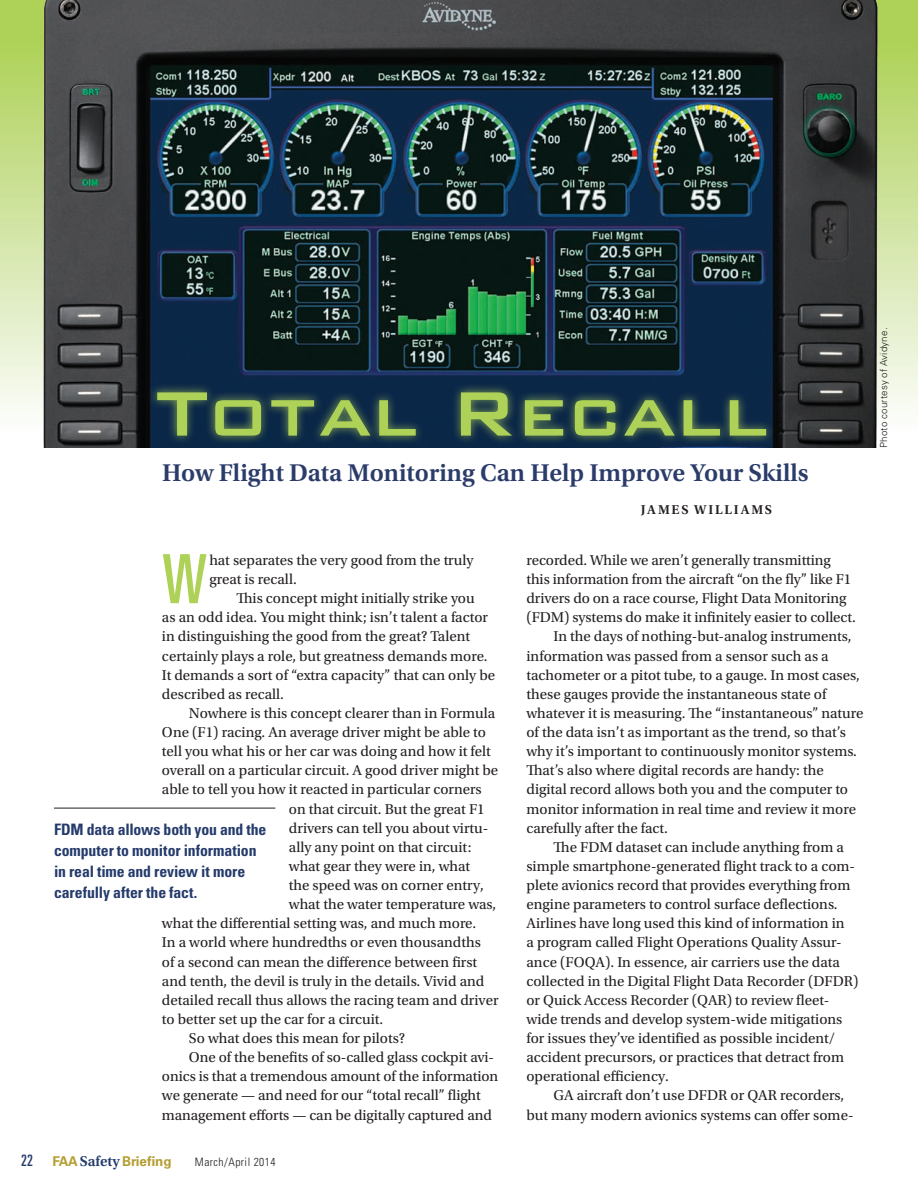
<style>
.page{position:relative;width:918px;height:1188px;background:#fff}
.page>*{position:absolute;margin:0;border:0;box-sizing:border-box;transform-origin:0 0}
.No_Spacing{font:500 83.55px "Bank Gothic";color:#aed257}
.body_drop_cap{font:ultra-condensed 67.95px "Univers LT Std";color:#aed257}
.No_Spacing-2{font:600 25.5px "Utopia Std";color:#2b3c6b}
.call_outs{font:700 condensed 15.75px/21px "Univers LT Std";letter-spacing:-.005em;color:#253b6c}
.body1{font:15px/19px "Utopia Std";color:#231f20}
.body_drop_cap-2{font:15px/19.2px "Utopia Std";color:#231f20}
.t1{font:700 13.5px "Univers LT Std";color:#b49e32}
.byline{font:600 13.5px "Utopia Std";letter-spacing:.135em;color:#231f20}
.t2{font:300 condensed 11.55px "Univers LT Std";letter-spacing:.04em;color:#231f20}
.photo_credit{font:300 9.75px "Univers LT Std";letter-spacing:.015em;color:#231f20}
.s1{font-weight:400;font-stretch:ultra-condensed;font-size:15.75px;color:#253b6c}
.s2{font-family:"Utopia Std";font-weight:600;font-size:15px;color:#253b6c}
</style>
<div class="page">
<div style="left:0;top:0;width:918px;height:448px;background:linear-gradient(to bottom,#a7cd49,#fefeff)"></div>
<img style="left:42px;top:0;width:837px;height:448px">
<div style="left:148px;top:383px;width:628px;height:62px;background:#aed257;opacity:.75"></div>
<hr style="left:54px;top:808px;width:221px;height:1px;background:#231f20">
<p class="No_Spacing" style="left:156px;top:349px;width:614px">Total Recall</p>
<p class="No_Spacing-2" style="left:162px;top:459px;width:648px">How Flight Data Monitoring Can Help Improve Your Skills</p>
<p class="body_drop_cap" style="left:162px;top:540px;width:47px">W</p>
<p class="body_drop_cap-2" style="left:209px;top:551px;width:266px">hat separates the very good from the truly great is recall.</p>
<p class="body1" style="left:162px;top:589px;width:335px;text-indent:74px">This concept might initially strike you<br>as an odd idea. You might think; isn’t talent a factor in distinguishing the good from the great? Talent certainly plays a role, but greatness demands more.<br>It demands a sort of “extra capacity” that can only be described as recall.</p>
<p class="body1" style="left:189px;top:704px;width:308px">Nowhere is this concept clearer than in Formula</p>
<p class="body1" style="left:162px;top:723px;width:326px">One (F1) racing. An average driver might be able to</p>
<p class="body1" style="left:162px;top:742px;width:330px">tell you what his or her car was doing and how it felt</p>
<p class="body1" style="left:162px;top:761px;width:338px">overall on a particular circuit. A good driver might be</p>
<p class="body1" style="left:162px;top:780px;width:321px">able to tell you how it reacted in particular corners</p>
<p class="body1" style="left:289px;top:799px;width:197px">on that circuit. But the great F1</p>
<p class="body1" style="left:289px;top:819px;width:201px">drivers can tell you about virtu-</p>
<p class="body1" style="left:289px;top:838px;width:184px">ally any point on that circuit:</p>
<p class="body1" style="left:289px;top:857px;width:183px">what gear they were in, what</p>
<p class="body1" style="left:289px;top:876px;width:197px">the speed was on corner entry,</p>
<p class="body1" style="left:289px;top:895px;width:209px">what the water temperature was,</p>
<p class="body1" style="left:162px;top:914px;width:316px">what the differential setting was, and much more.</p>
<p class="body1" style="left:162px;top:933px;width:320px">In a world where hundredths or even thousandths</p>
<p class="body1" style="left:162px;top:952px;width:317px">of a second can mean the difference between first</p>
<p class="body1" style="left:162px;top:972px;width:324px">and tenth, the devil is truly in the details. Vivid and</p>
<p class="body1" style="left:162px;top:991px;width:338px">detailed recall thus allows the racing team and driver</p>
<p class="body1" style="left:162px;top:1010px;width:223px">to better set up the car for a circuit.</p>
<p class="body1" style="left:189px;top:1029px;width:218px">So what does this mean for pilots?</p>
<p class="body1" style="left:162px;top:1048px;width:338px;text-indent:27px">One of the benefits of so-called glass cockpit avi&shy;onics is that a tremendous amount of the information we generate — and need for our “total recall” flight management efforts — can be digitally captured and</p>
<p class="call_outs" style="left:54px;top:819px;width:214px">FDM data allows both you and the computer to monitor information in real time and review it more carefully after the fact.</p>
<p class="t1" style="left:21px;top:1153px;width:152px"><span class="s1">22</span> FAA <span class="s2">Safety</span> Briefing</p>
<p class="t2" style="left:195px;top:1155px;width:82px">March/April 2014</p>
<p class="byline" style="left:641px;top:502px;width:133px">JAMES WILLIAMS</p>
<p class="body1" style="left:526px;top:551px;width:331px">recorded. While we aren’t generally transmitting this information from the aircraft “on the fly” like F1 drivers do on a race course, Flight Data Monitoring (FDM) systems do make it infinitely easier to collect.</p>
<p class="body1" style="left:526px;top:627px;width:338px;text-indent:27px">In the days of nothing-but-analog instruments, information was passed from a sensor such as a tachometer or a pitot tube, to a gauge. In most cases, these gauges provide the instantaneous state of whatever it is measuring. The “instantaneous” nature of the data isn’t as important as the trend, so that’s why it’s important to continuously monitor systems.<br>That’s also where digital records are handy: the digital record allows both you and the computer to monitor information in real time and review it more carefully after the fact.</p>
<p class="body1" style="left:526px;top:838px;width:334px;text-indent:27px">The FDM dataset can include anything from a simple smartphone-generated flight track to a com&shy;plete avionics record that provides everything from engine parameters to control surface deflections.<br>Airlines have long used this kind of information in<br>a program called Flight Operations Quality Assur&shy;ance (FOQA). In essence, air carriers use the data collected in the Digital Flight Data Recorder (DFDR) or Quick Access Recorder (QAR) to review fleet&shy;wide trends and develop system-wide mitigations for issues they’ve identified as possible incident/ accident precursors, or practices that detract from operational efficiency.</p>
<p class="body1" style="left:526px;top:1086px;width:329px;text-indent:27px">GA aircraft don’t use DFDR or QAR recorders, but many modern avionics systems can offer some-</p>
<p class="photo_credit" style="left:878px;top:448px;width:122px;rotate:-90deg">Photo courtesy of Avidyne.</p>
</div>
